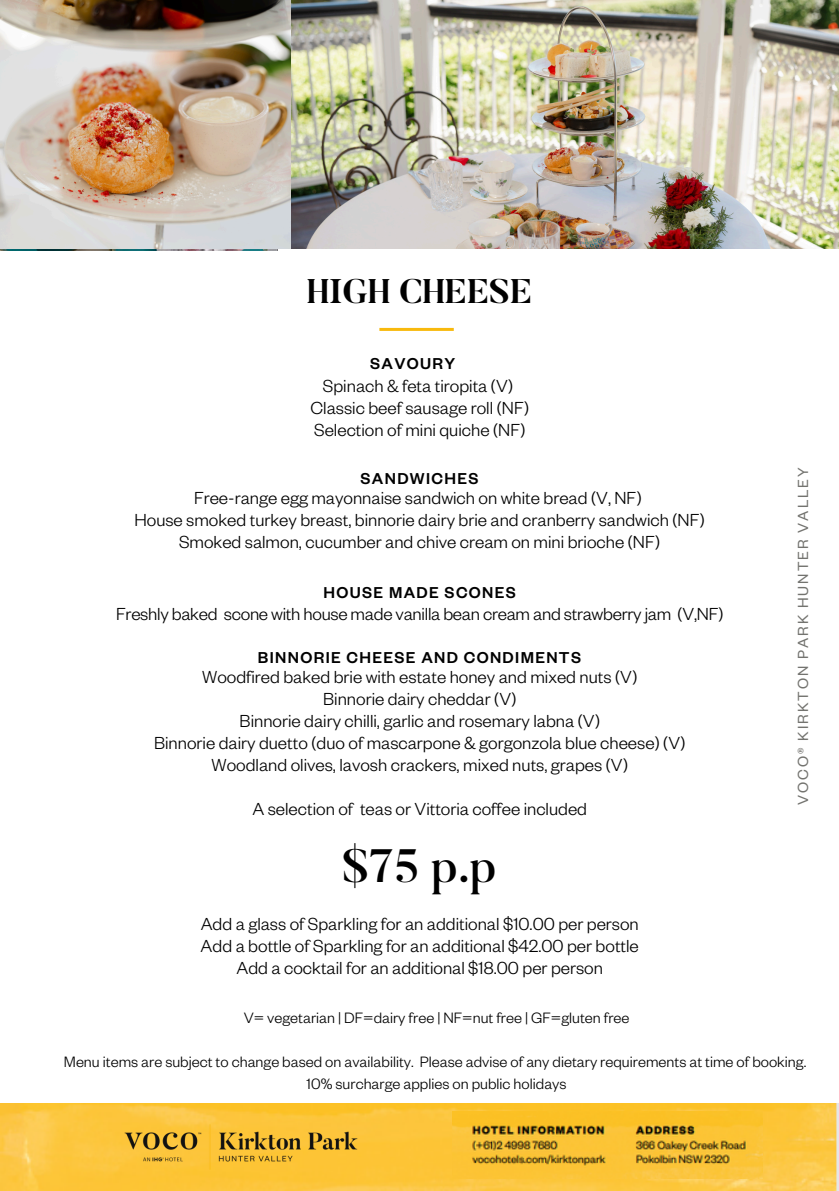
<style>
.page{position:relative;width:839px;height:1191px;background:#fff}
.page>*{position:absolute;margin:0;border:0;box-sizing:border-box;transform-origin:0 0}
.t1{font:500 46.6px "Butler";color:#000}
.t2{font:700 34px "Butler";color:#000}
.t3{font:300 19.2px/22px "Founders Grotesk";color:#000;text-align:center}
.t4{font:500 17.4px "Founders Grotesk";letter-spacing:.075em;color:#000}
.t5{font:300 16.4px "Founders Grotesk";color:#000}
.t6{font:16px "Founders Grotesk";letter-spacing:.125em;color:#73736f}
</style>
<div class="page">
<hr style="left:379px;top:328px;width:75px;height:3px;background:#f8b90d">
<img style="left:0;top:1104px;width:838px;height:87px">
<img style="left:109px;top:1116px;width:264px;height:62px">
<img style="left:452px;top:1111px;width:310px;height:68px">
<img style="left:0;top:0;width:838px;height:249px">
<p class="t2" style="left:307px;top:278px;width:227px">HIGH CHEESE</p>
<p class="t4" style="left:370px;top:358px;width:87px">SAVOURY</p>
<p class="t3" style="left:310px;top:379px;width:220px">Spinach &amp; feta tiropita (V)<br>Classic beef sausage roll (NF)<br>Selection of mini quiche (NF)</p>
<p class="t4" style="left:360px;top:473px;width:119px">SANDWICHES</p>
<h2 class="t3" style="left:134px;top:490px;width:572px">Free-range egg mayonnaise sandwich on white bread (V, NF)<br>House smoked turkey breast, binnorie dairy brie and cranberry sandwich (NF)<br>Smoked salmon, cucumber and chive cream on mini brioche (NF)</h2>
<h3 class="t4" style="left:323px;top:587px;width:194px">HOUSE MADE SCONES</h3>
<h4 class="t3" style="left:116px;top:606px;width:608px">Freshly baked scone with house made vanilla bean cream and strawberry jam (V,NF)</h4>
<h3 class="t4" style="left:258px;top:652px;width:325px">BINNORIE CHEESE AND CONDIMENTS</h3>
<h3 class="t3" style="left:154px;top:670px;width:533px">Woodfired baked brie with estate honey and mixed nuts (V)<br>Binnorie dairy cheddar (V)<br>Binnorie dairy chilli, garlic and rosemary labna (V)<br>Binnorie dairy duetto (duo of mascarpone &amp; gorgonzola blue cheese) (V)<br>Woodland olives, lavosh crackers, mixed nuts, grapes (V)</h3>
<h4 class="t3" style="left:252px;top:802px;width:336px">A selection of teas or Vittoria coffee included</h4>
<h4 class="t6" style="left:798px;top:805px;width:339px;rotate:-90deg">VOCO® KIRKTON PARK HUNTER VALLEY</h4>
<h3 class="t1" style="left:342px;top:847px;width:156px">$75 p.p</h3>
<h4 class="t3" style="left:201px;top:916px;width:439px">Add a glass of Sparkling for an additional $10.00 per person<br>Add a bottle of Sparkling for an additional $42.00 per bottle<br>Add a cocktail for an additional $18.00 per person</h4>
<h4 class="t5" style="left:244px;top:1012px;width:387px">V= vegetarian | DF=dairy free | NF=nut free | GF=gluten free</h4>
<h5 class="t5" style="left:64px;top:1056px;width:743px">Menu items are subject to change based on availability. Please advise of any dietary requirements at time of booking.</h5>
<h1 class="t5" style="left:306px;top:1078px;width:261px">10% surcharge applies on public holidays</h1>
</div>
